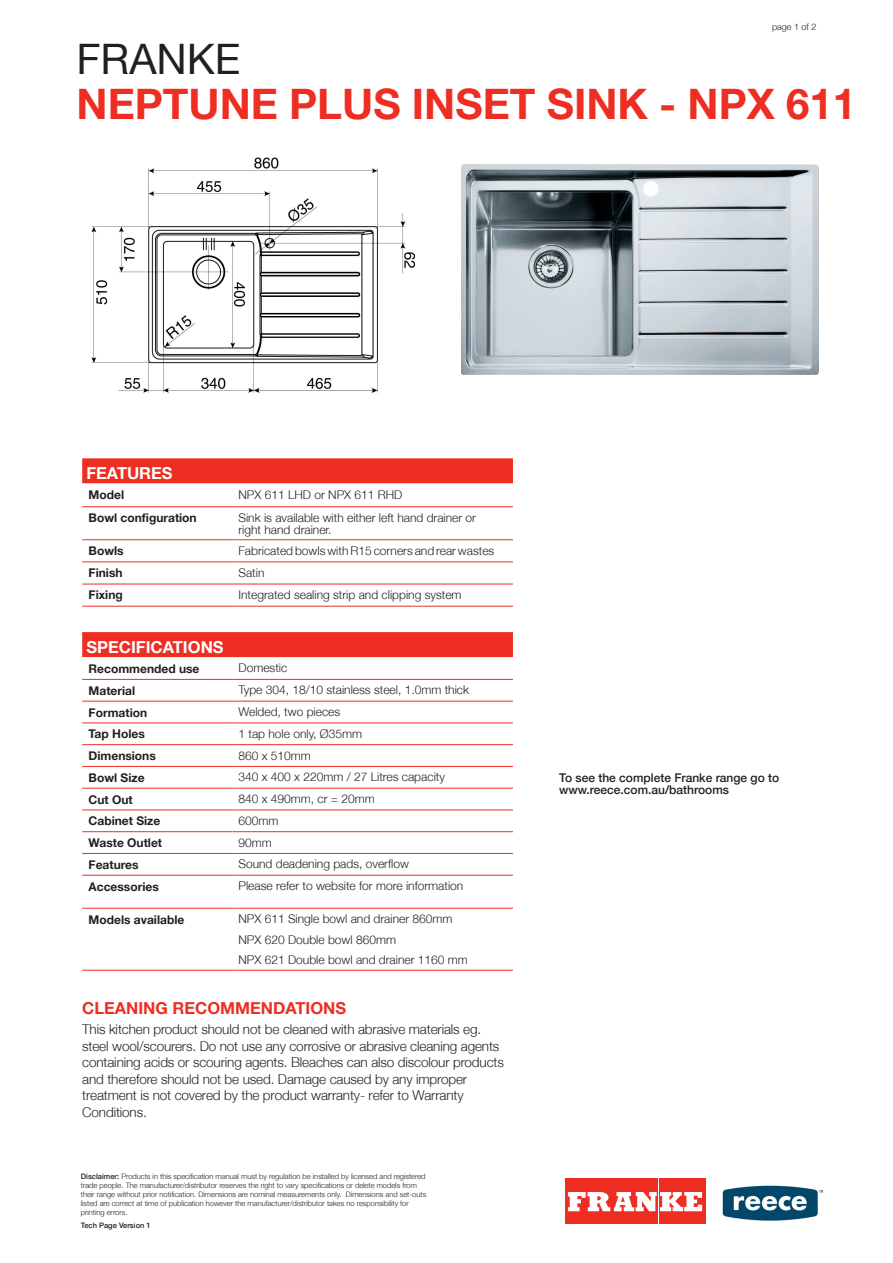
<style>
.page{position:relative;width:893px;height:1263px;background:#fff}
.page>*{position:absolute;margin:0;border:0;box-sizing:border-box;transform-origin:0 0}
.L1_Sub_Main_Head{font:700 42px "Helvetica Neue";color:#ee2e22}
.L1_Header{font:42px "Helvetica Neue";color:#231f20}
.L3_Body{font:700 16.5px "Helvetica Neue";color:#ee2e22}
.L4_Table_Header{font:700 16.5px "Helvetica Neue";color:#fff}
.L3_Body-2{font:300 13.5px/16.5px "Helvetica Neue";letter-spacing:-.01em;color:#231f20}
.L6_Table_Body{font:300 12px/12px "Helvetica Neue";color:#231f20}
.L5_Table_Bold{font:700 12px "Helvetica Neue";color:#231f20}
.Call_to_action{font:500 12px/12px "Helvetica Neue";color:#231f20}
.t1{font:300 9px "Helvetica Neue";color:#231f20}
.L3_Body-3{font:300 7.5px/9px "Helvetica Neue";color:#231f20}
.T___C{font:500 7.5px "Helvetica Neue";color:#231f20}
.s1{font-weight:500}
</style>
<div class="page">
<div style="left:565px;top:1179px;width:46px;height:45px;background:#ee2e22"></div>
<div style="left:613px;top:1179px;width:45px;height:45px;background:#ee2e22"></div>
<div style="left:659px;top:1179px;width:46px;height:45px;background:#ee2e22"></div>
<svg style="left:568px;top:1192px;width:134px;height:19px"></svg>
<div style="left:82px;top:632px;width:431px;height:25px;background:#ee2e22"></div>
<svg style="left:82px;top:657px;width:431px;height:22px"></svg>
<svg style="left:82px;top:700px;width:431px;height:270px"></svg>
<hr style="left:82px;top:679px;width:150px;height:1px;background:#ee2e22">
<hr style="left:232px;top:679px;width:281px;height:1px;background:#ee2e22">
<hr style="left:82px;top:701px;width:150px;height:1px;background:#ee2e22">
<hr style="left:232px;top:701px;width:281px;height:1px;background:#ee2e22">
<hr style="left:82px;top:722px;width:150px;height:1px;background:#ee2e22">
<hr style="left:232px;top:722px;width:281px;height:1px;background:#ee2e22">
<hr style="left:82px;top:744px;width:150px;height:1px;background:#ee2e22">
<hr style="left:232px;top:744px;width:281px;height:1px;background:#ee2e22">
<hr style="left:82px;top:766px;width:150px;height:1px;background:#ee2e22">
<hr style="left:232px;top:766px;width:281px;height:1px;background:#ee2e22">
<hr style="left:82px;top:788px;width:150px;height:1px;background:#ee2e22">
<hr style="left:232px;top:788px;width:281px;height:1px;background:#ee2e22">
<hr style="left:82px;top:809px;width:150px;height:1px;background:#ee2e22">
<hr style="left:232px;top:809px;width:281px;height:1px;background:#ee2e22">
<hr style="left:82px;top:831px;width:150px;height:1px;background:#ee2e22">
<hr style="left:232px;top:831px;width:281px;height:1px;background:#ee2e22">
<hr style="left:82px;top:853px;width:150px;height:1px;background:#ee2e22">
<hr style="left:232px;top:853px;width:281px;height:1px;background:#ee2e22">
<hr style="left:82px;top:875px;width:150px;height:1px;background:#ee2e22">
<hr style="left:232px;top:875px;width:281px;height:1px;background:#ee2e22">
<hr style="left:82px;top:908px;width:150px;height:1px;background:#ee2e22">
<hr style="left:232px;top:908px;width:281px;height:1px;background:#ee2e22">
<hr style="left:82px;top:970px;width:150px;height:1px;background:#ee2e22">
<hr style="left:232px;top:970px;width:281px;height:1px;background:#ee2e22">
<div style="left:82px;top:458px;width:431px;height:25px;background:#ee2e22"></div>
<svg style="left:82px;top:483px;width:431px;height:123px"></svg>
<svg style="left:82px;top:507px;width:431px;height:77px"></svg>
<hr style="left:82px;top:506px;width:150px;height:1px;background:#ee2e22">
<hr style="left:232px;top:506px;width:281px;height:1px;background:#ee2e22">
<hr style="left:82px;top:539px;width:150px;height:1px;background:#ee2e22">
<hr style="left:232px;top:539px;width:281px;height:1px;background:#ee2e22">
<hr style="left:82px;top:561px;width:150px;height:1px;background:#ee2e22">
<hr style="left:232px;top:561px;width:281px;height:1px;background:#ee2e22">
<hr style="left:82px;top:584px;width:150px;height:1px;background:#ee2e22">
<hr style="left:232px;top:584px;width:281px;height:1px;background:#ee2e22">
<hr style="left:82px;top:606px;width:150px;height:1px;background:#ee2e22">
<hr style="left:232px;top:606px;width:281px;height:1px;background:#ee2e22">
<img style="left:722px;top:1185px;width:102px;height:36px">
<img style="left:461px;top:164px;width:357px;height:211px">
<img style="left:91px;top:157px;width:324px;height:236px">
<p class="t1" style="left:772px;top:21px;width:46px">page 1 of 2</p>
<p class="L1_Header" style="left:77px;top:34px;width:166px">FRANKE</p>
<p class="L1_Sub_Main_Head" style="left:77px;top:78px;width:781px">NEPTUNE PLUS INSET SINK - NPX 611</p>
<p class="L4_Table_Header" style="left:86px;top:463px;width:88px">FEATURES</p>
<p class="L5_Table_Bold" style="left:89px;top:487px;width:37px">Model</p>
<p class="L6_Table_Body" style="left:238px;top:488px;width:166px">NPX 611 LHD or NPX 611 RHD</p>
<p class="L5_Table_Bold" style="left:89px;top:510px;width:110px">Bowl configuration</p>
<p class="L6_Table_Body" style="left:238px;top:511px;width:239px">Sink is available with either left hand drainer or right hand drainer.</p>
<p class="L5_Table_Bold" style="left:89px;top:543px;width:37px">Bowls</p>
<p class="L6_Table_Body" style="left:238px;top:544px;width:257px">Fabricated bowls with R15 corners and rear wastes</p>
<p class="L5_Table_Bold" style="left:89px;top:565px;width:35px">Finish</p>
<p class="L6_Table_Body" style="left:238px;top:566px;width:28px">Satin</p>
<p class="L5_Table_Bold" style="left:89px;top:588px;width:36px">Fixing</p>
<p class="L6_Table_Body" style="left:238px;top:588px;width:225px">Integrated sealing strip and clipping system</p>
<p class="L4_Table_Header" style="left:86px;top:637px;width:139px">SPECIFICATIONS</p>
<p class="L5_Table_Bold" style="left:89px;top:661px;width:112px">Recommended use</p>
<p class="L6_Table_Body" style="left:238px;top:662px;width:50px">Domestic</p>
<p class="L5_Table_Bold" style="left:89px;top:683px;width:48px">Material</p>
<p class="L6_Table_Body" style="left:238px;top:684px;width:232px">Type 304, 18/10 stainless steel, 1.0mm thick</p>
<p class="L5_Table_Bold" style="left:89px;top:705px;width:60px">Formation</p>
<p class="L6_Table_Body" style="left:238px;top:706px;width:103px">Welded, two pieces</p>
<p class="L5_Table_Bold" style="left:89px;top:726px;width:58px">Tap Holes</p>
<p class="L6_Table_Body" style="left:238px;top:727px;width:125px">1 tap hole only, Ø35mm</p>
<p class="L5_Table_Bold" style="left:89px;top:748px;width:69px">Dimensions</p>
<p class="L6_Table_Body" style="left:238px;top:749px;width:74px">860 x 510mm</p>
<p class="L5_Table_Bold" style="left:89px;top:770px;width:57px">Bowl Size</p>
<p class="L6_Table_Body" style="left:238px;top:771px;width:208px">340 x 400 x 220mm / 27 Litres capacity</p>
<p class="L5_Table_Bold" style="left:89px;top:792px;width:46px">Cut Out</p>
<p class="L6_Table_Body" style="left:238px;top:793px;width:138px">840 x 490mm, cr = 20mm</p>
<p class="L5_Table_Bold" style="left:89px;top:813px;width:73px">Cabinet Size</p>
<p class="L6_Table_Body" style="left:238px;top:814px;width:42px">600mm</p>
<p class="L5_Table_Bold" style="left:89px;top:835px;width:75px">Waste Outlet</p>
<p class="L6_Table_Body" style="left:238px;top:836px;width:35px">90mm</p>
<p class="L5_Table_Bold" style="left:89px;top:857px;width:52px">Features</p>
<p class="L6_Table_Body" style="left:238px;top:858px;width:172px">Sound deadening pads, overflow</p>
<p class="L5_Table_Bold" style="left:89px;top:879px;width:72px">Accessories</p>
<p class="L6_Table_Body" style="left:238px;top:880px;width:226px">Please refer to website for more information</p>
<p class="L5_Table_Bold" style="left:89px;top:912px;width:97px">Models available</p>
<p class="L6_Table_Body" style="left:238px;top:913px;width:216px">NPX 611 Single bowl and drainer 860mm</p>
<p class="L6_Table_Body" style="left:238px;top:933px;width:159px">NPX 620 Double bowl 860mm</p>
<p class="L6_Table_Body" style="left:238px;top:954px;width:231px">NPX 621 Double bowl and drainer 1160 mm</p>
<p class="L3_Body" style="left:82px;top:997px;width:265px">CLEANING RECOMMENDATIONS</p>
<p class="L3_Body-2" style="left:82px;top:1021px;width:423px">This kitchen product should not be cleaned with abrasive materials eg. steel wool/scourers. Do not use any corrosive or abrasive cleaning agents containing acids or scouring agents. Bleaches can also discolour products and therefore should not be used. Damage caused by any improper treatment is not covered by the product warranty- refer to Warranty Conditions.</p>
<p class="L3_Body-3" style="left:81px;top:1171px;width:347px"><span class="s1">Disclaimer:</span> Products in this specification manual must by regulation be installed by licensed and registered trade people. The manufacturer/distributor reserves the right to vary specifications or delete models from their range without prior notification. Dimensions are nominal measurements only. Dimensions and set-outs listed are correct at time of publication however the manufacturer/distributor takes no responsibility for printing errors.</p>
<p class="T___C" style="left:81px;top:1221px;width:71px">Tech Page Version 1</p>
<p class="Call_to_action" style="left:559px;top:771px;width:222px">To see the complete Franke range go to www.reece.com.au/bathrooms</p>
</div>
